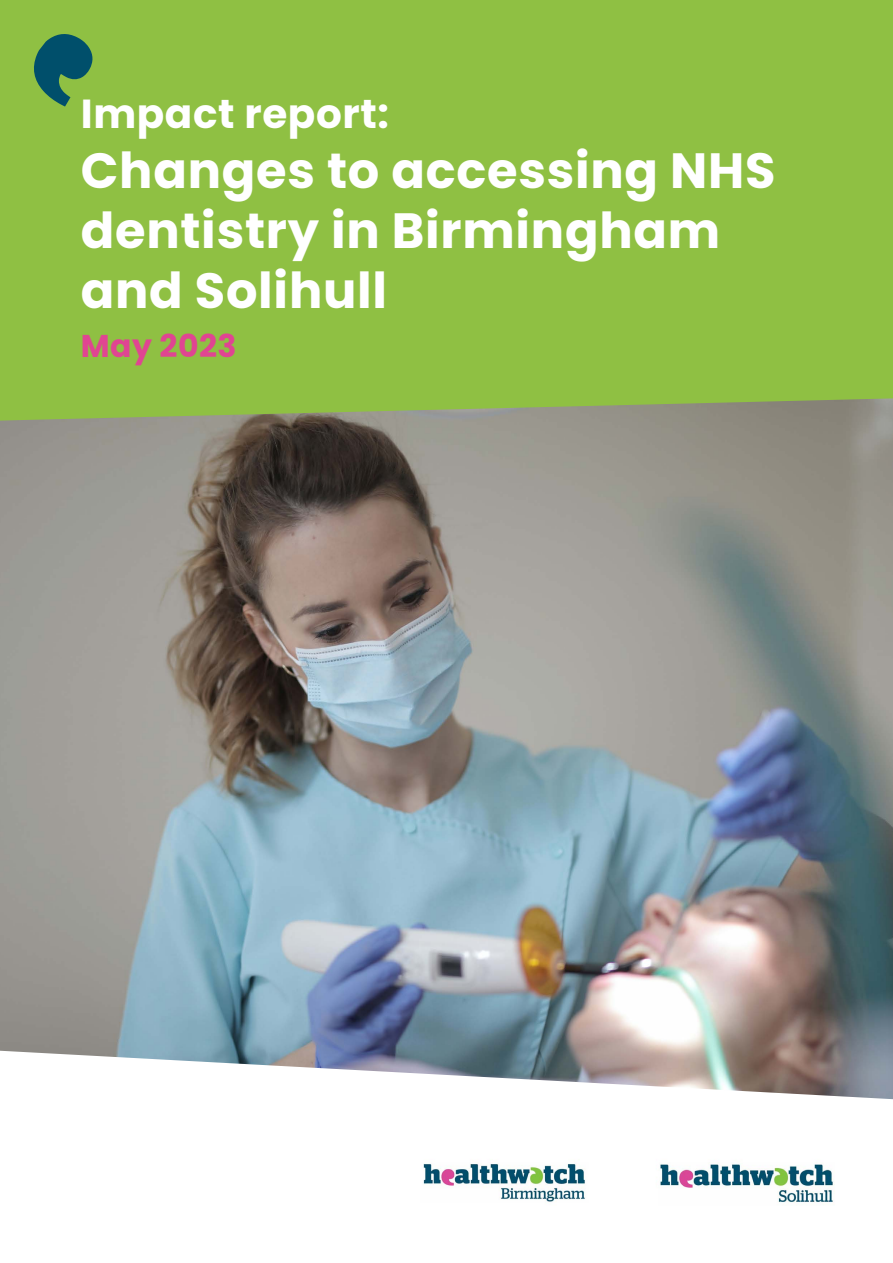
<style>
.page{position:relative;width:893px;height:1263px;background:#fff}
.page>*{position:absolute;margin:0;border:0;box-sizing:border-box;transform-origin:0 0}
.t1{font:700 49.5px/60px "Poppins";letter-spacing:.015em;color:#fff}
.t2{font:700 40.5px "Poppins";letter-spacing:.015em;color:#fff}
.t3{font:700 31.5px "Poppins";letter-spacing:.015em;color:#e04592}
</style>
<div class="page">
<img style="left:0;top:421px;width:893px;height:678px">
<div style="left:0;top:0;width:893px;height:421px;background:#8fc043"></div>
<svg style="left:31px;top:33px;width:63px;height:74px;background:#3f8159"></svg>
<img style="left:423px;top:1163px;width:411px;height:40px">
<p class="t2" style="left:81px;top:90px;width:310px">Impact report:</p>
<p class="t1" style="left:81px;top:140px;width:696px">Changes to accessing NHS dentistry in Birmingham and Solihull</p>
<p class="t3" style="left:81px;top:328px;width:157px">May 2023</p>
</div>
